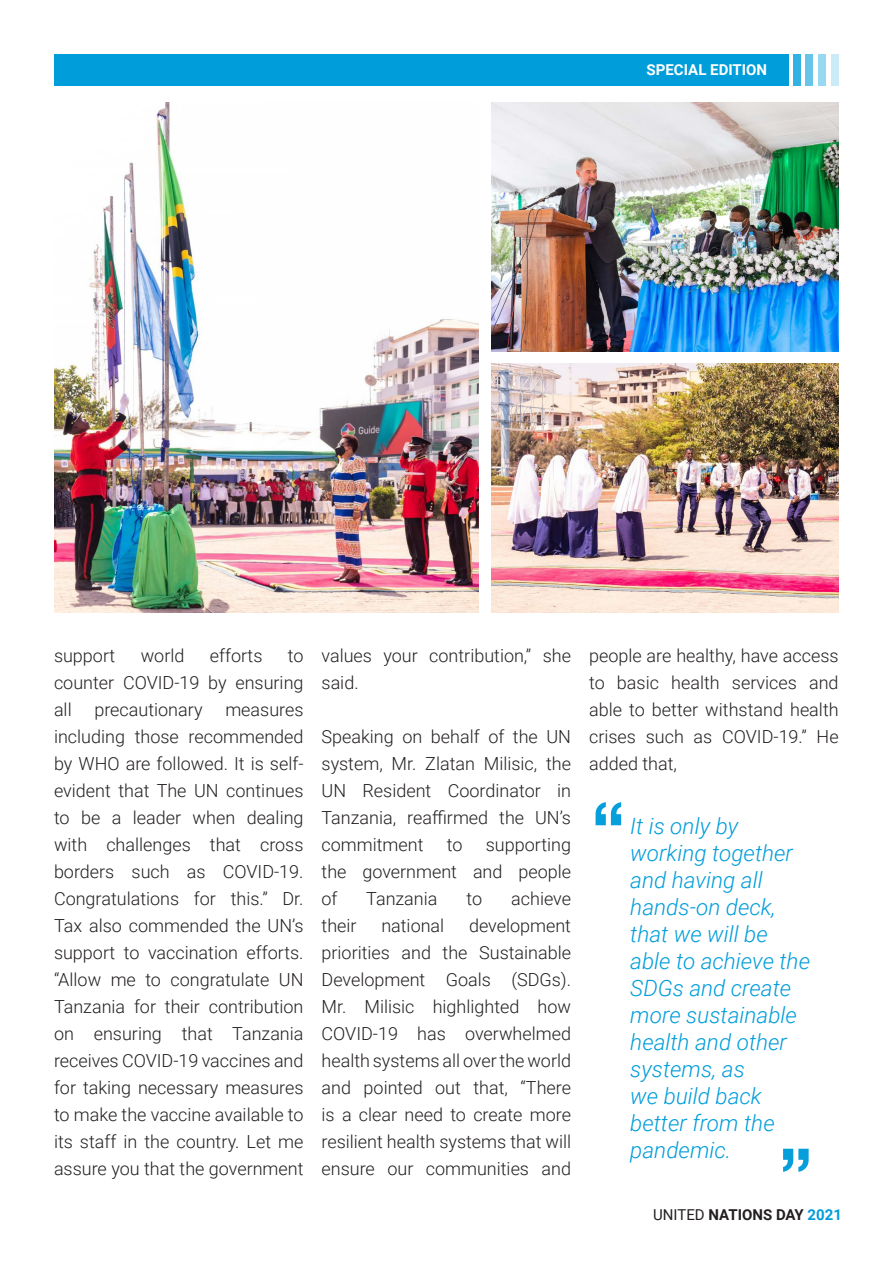
<style>
.page{position:relative;width:893px;height:1263px;background:#fff}
.page>*{position:absolute;margin:0;border:0;box-sizing:border-box;transform-origin:0 0}
.t1{font:italic 300 22.5px/27px "Roboto";color:#009ddb}
.t2{font:300 18px/27px "Roboto";color:#231f20;text-align:justify}
.t3{font:700 15px "Roboto";color:#231f20}
.t4{font:700 15px "Roboto";color:#fff}
.s1{font-weight:400}
.s2{color:#009ddb}
</style>
<div class="page">
<div style="left:54px;top:54px;width:734px;height:31px;background:#009ddb"></div>
<div style="left:794px;top:54px;width:7px;height:31px;background:#34b1e3"></div>
<div style="left:806px;top:54px;width:7px;height:31px;background:#66c5e8"></div>
<div style="left:818px;top:54px;width:7px;height:31px;background:#98d9f2"></div>
<div style="left:831px;top:54px;width:8px;height:31px;background:#cbebf7"></div>
<img style="left:54px;top:102px;width:424px;height:511px">
<img style="left:491px;top:102px;width:348px;height:249px">
<img style="left:491px;top:364px;width:348px;height:249px">
<svg style="left:783px;top:1149px;width:26px;height:23px"></svg>
<svg style="left:595px;top:802px;width:26px;height:23px"></svg>
<p class="t4" style="left:647px;top:59px;width:122px">SPECIAL EDITION</p>
<p class="t2" style="left:54px;top:641px;width:63px">support</p>
<p class="t2" style="left:141px;top:641px;width:45px">world</p>
<p class="t2" style="left:210px;top:641px;width:54px">efforts</p>
<p class="t2" style="left:54px;top:641px;width:251px;text-indent:234px">to counter COVID-19 by ensuring all</p>
<p class="t2" style="left:94px;top:695px;width:110px">precautionary</p>
<p class="t2" style="left:54px;top:695px;width:251px;text-indent:171px">measures including those recommended by WHO are followed. It is self&shy;evident that The UN continues to be a leader when dealing with challenges that cross borders such as COVID-19.<br>Congratulations for this.” Dr.<br>Tax also commended the UN’s support to vaccination efforts. “Allow me to congratulate UN Tanzania for their contribution on ensuring that Tanzania receives COVID-19 vaccines and for taking necessary measures to make the vaccine available to its staff in the country. Let me assure you that the government</p>
<p class="t2" style="left:322px;top:641px;width:251px">values your contribution,” she said.</p>
<p class="t2" style="left:322px;top:722px;width:251px">Speaking on behalf of the UN system, Mr. Zlatan Milisic, the UN Resident Coordinator in Tanzania, reaffirmed the UN’s commitment</p>
<p class="t2" style="left:322px;top:830px;width:251px;text-indent:164px">supporting the government and people of</p>
<p class="t2" style="left:447px;top:830px;width:17px">to</p>
<p class="t2" style="left:366px;top:884px;width:73px">Tanzania</p>
<p class="t2" style="left:466px;top:884px;width:17px">to</p>
<p class="t2" style="left:511px;top:884px;width:61px">achieve</p>
<p class="t2" style="left:322px;top:911px;width:37px">their</p>
<p class="t2" style="left:381px;top:911px;width:64px">national</p>
<p class="t2" style="left:322px;top:911px;width:251px;text-indent:147px">development priorities and the Sustainable Development Goals (SDGs).<br>Mr. Milisic highlighted how COVID-19 has overwhelmed health systems all over the world and pointed out that, “There is a clear need to create more resilient health systems that will ensure our communities and</p>
<p class="t2" style="left:589px;top:641px;width:251px">people are healthy, have access to basic health services and able to better withstand health crises such as COVID-19.” He added that,</p>
<p class="t1" style="left:630px;top:811px;width:181px">It is only by working together and having all hands-on deck, that we will be able to achieve the<br>SDGs and create more sustainable health and other systems, as<br>we build back better from the pandemic.</p>
<p class="t3" style="left:653px;top:1204px;width:190px"><span class="s1">UNITED</span> NATIONS DAY <span class="s2">2021</span></p>
</div>
